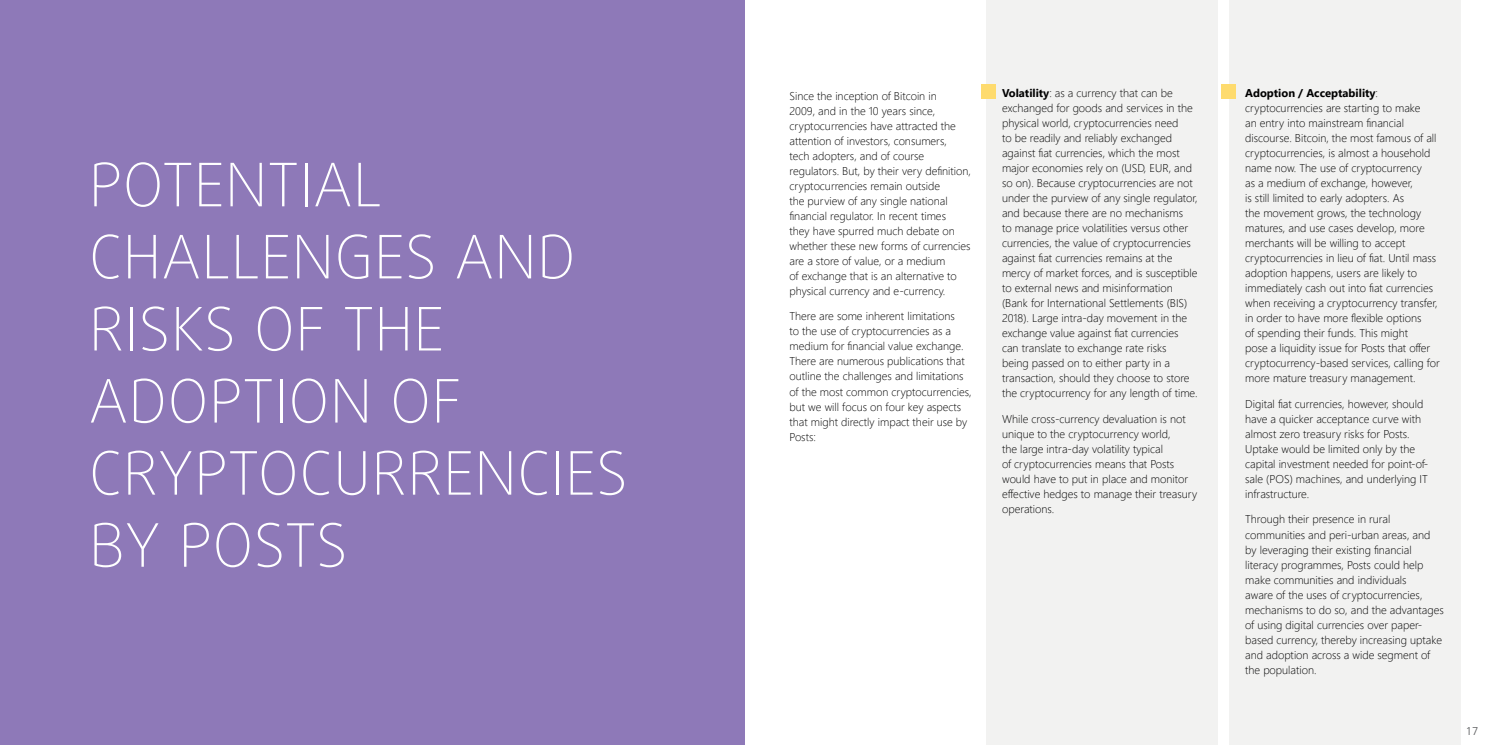
<style>
.page{position:relative;width:1489px;height:745px;background:#fff}
.page>*{position:absolute;margin:0;border:0;box-sizing:border-box;transform-origin:0 0}
.t1{font:100 60px/72px "Daxline Pro";letter-spacing:.01em;color:#fff}
.t2{font:300 11.25px/15px "Segoe UI";color:#000}
.t3{font:300 11.25px "Frutiger LT Com";color:#58595b}
.s1{font-weight:700}
</style>
<div class="page">
<div style="left:1228px;top:0;width:231px;height:744px;background:#f2f2f1"></div>
<div style="left:986px;top:0;width:231px;height:744px;background:#f2f2f1"></div>
<div style="left:0;top:0;width:744px;height:744px;background:#8e79b8"></div>
<div style="left:981px;top:84px;width:14px;height:14px;background:#fedb6e"></div>
<div style="left:1221px;top:84px;width:14px;height:14px;background:#fedb6e"></div>
<h1 class="t1" style="left:89px;top:149px;width:540px">POTENTIAL<br>CHALLENGES AND<br>RISKS OF THE<br>ADOPTION OF<br>CRYPTOCURRENCIES<br>BY POSTS</h1>
<p class="t2" style="left:789px;top:87px;width:183px">Since the inception of Bitcoin in<br>2009, and in the 10 years since, cryptocurrencies have attracted the attention of investors, consumers,<br>tech adopters, and of course regulators. But, by their very definition, cryptocurrencies remain outside<br>the purview of any single national financial regulator. In recent times<br>they have spurred much debate on whether these new forms of currencies are a store of value, or a medium<br>of exchange that is an alternative to physical currency and e-currency.</p>
<p class="t2" style="left:789px;top:307px;width:184px">There are some inherent limitations<br>to the use of cryptocurrencies as a medium for financial value exchange.<br>There are numerous publications that outline the challenges and limitations of the most common cryptocurrencies, but we will focus on four key aspects that might directly impact their use by Posts:</p>
<p class="t2" style="left:1002px;top:84px;width:197px"><span class="s1">Volatility</span>: as a currency that can be exchanged for goods and services in the physical world, cryptocurrencies need<br>to be readily and reliably exchanged against fiat currencies, which the most major economies rely on (USD, EUR, and so on). Because cryptocurrencies are not under the purview of any single regulator, and because there are no mechanisms<br>to manage price volatilities versus other currencies, the value of cryptocurrencies against fiat currencies remains at the mercy of market forces, and is susceptible to external news and misinformation (Bank for International Settlements (BIS)<br>2018). Large intra-day movement in the exchange value against fiat currencies can translate to exchange rate risks<br>being passed on to either party in a transaction, should they choose to store the cryptocurrency for any length of time.</p>
<p class="t2" style="left:1002px;top:410px;width:197px">While cross-currency devaluation is not unique to the cryptocurrency world,<br>the large intra-day volatility typical<br>of cryptocurrencies means that Posts would have to put in place and monitor effective hedges to manage their treasury operations.</p>
<p class="t2" style="left:1245px;top:84px;width:196px"><span class="s1">Adoption / Acceptability</span>: cryptocurrencies are starting to make<br>an entry into mainstream financial discourse. Bitcoin, the most famous of all cryptocurrencies, is almost a household name now. The use of cryptocurrency<br>as a medium of exchange, however,<br>is still limited to early adopters. As<br>the movement grows, the technology matures, and use cases develop, more merchants will be willing to accept cryptocurrencies in lieu of fiat. Until mass adoption happens, users are likely to immediately cash out into fiat currencies when receiving a cryptocurrency transfer, in order to have more flexible options<br>of spending their funds. This might<br>pose a liquidity issue for Posts that offer cryptocurrency-based services, calling for more mature treasury management.</p>
<p class="t2" style="left:1245px;top:395px;width:185px">Digital fiat currencies, however, should have a quicker acceptance curve with almost zero treasury risks for Posts.<br>Uptake would be limited only by the capital investment needed for point-of&shy;sale (POS) machines, and underlying IT infrastructure.</p>
<p class="t2" style="left:1245px;top:510px;width:200px">Through their presence in rural communities and peri-urban areas, and by leveraging their existing financial literacy programmes, Posts could help make communities and individuals<br>aware of the uses of cryptocurrencies, mechanisms to do so, and the advantages of using digital currencies over paper&shy;based currency, thereby increasing uptake and adoption across a wide segment of the population.</p>
<p class="t3" style="left:1465px;top:724px;width:14px">17</p>
</div>
